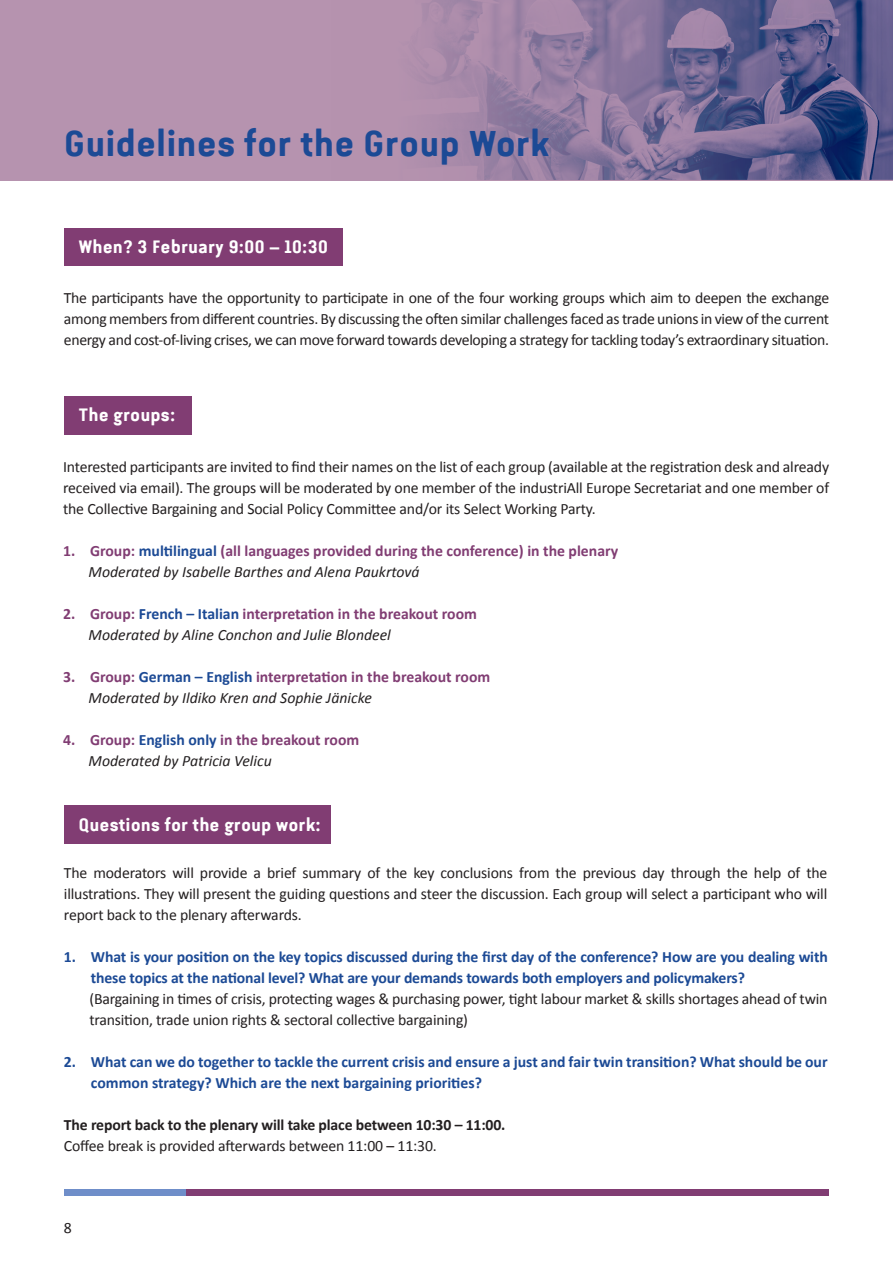
<style>
.page{position:relative;width:893px;height:1263px;background:#fff}
.page>*{position:absolute;margin:0;border:0;box-sizing:border-box;transform-origin:0 0}
.Paragraph_Style_1{font:700 36px "Van Condensed W01";color:#1c4a95}
.t1{font:700 18px "Van Condensed W01";color:#fff}
.t2{font:15.75px/21px "Calibri";letter-spacing:-.01em;color:#231f20;text-align:justify}
.t3{font:700 15.75px/21px "Calibri";letter-spacing:-.01em;color:#1c4a95}
.t4{font:700 15.75px "Calibri";color:#813d73}
.t5{font:italic 15.75px "Calibri";color:#231f20}
.t6{font:700 15.75px "Calibri";letter-spacing:-.01em;color:#231f20}
.s1{color:#1c4a95}
</style>
<div class="page">
<hr style="left:892px;top:0;width:1px;height:1263px;background:#e1e7f7">
<div style="left:0;top:0;width:893px;height:180px;background:#b693af"></div>
<img style="left:419px;top:0;width:474px;height:180px">
<div style="left:64px;top:228px;width:278px;height:38px;background:#813d73"></div>
<div style="left:64px;top:396px;width:128px;height:39px;background:#813d73"></div>
<div style="left:64px;top:806px;width:267px;height:38px;background:#813d73"></div>
<div style="left:185px;top:1189px;width:644px;height:6px;background:#813d73"></div>
<div style="left:64px;top:1189px;width:121px;height:6px;background:#6f8ec9"></div>
<p class="Paragraph_Style_1" style="left:64px;top:123px;width:488px">Guidelines for the Group Work</p>
<p class="t1" style="left:79px;top:237px;width:251px">When? 3 February 9:00 – 10:30</p>
<p class="t2" style="left:64px;top:287px;width:767px">The participants have the opportunity to participate in one of the four working groups which aim to deepen the exchange among members from different countries. By discussing the often similar challenges faced as trade unions in view of the current energy and cost-of-living crises, we can move forward towards developing a strategy for tackling today’s extraordinary situation.</p>
<p class="t1" style="left:79px;top:405px;width:98px">The groups:</p>
<p class="t2" style="left:63px;top:455px;width:768px">Interested participants are invited to find their names on the list of each group (available at the registration desk and already</p>
<p class="t2" style="left:63px;top:476px;width:768px">received via email). The groups will be moderated by one member of the industriAll Europe Secretariat and one member of</p>
<p class="t2" style="left:63px;top:497px;width:534px">the Collective Bargaining and Social Policy Committee and/or its Select Working Party.</p>
<p class="t4" style="left:63px;top:541px;width:557px">1. Group: <span class="s1">multilingual</span> (all languages provided during the conference) in the plenary</p>
<p class="t5" style="left:89px;top:560px;width:333px">Moderated by Isabelle Barthes and Alena Paukrtová</p>
<p class="t4" style="left:63px;top:604px;width:415px">2. Group: <span class="s1">French – Italian</span> interpretation in the breakout room</p>
<p class="t5" style="left:89px;top:623px;width:304px">Moderated by Aline Conchon and Julie Blondeel</p>
<p class="t4" style="left:63px;top:667px;width:429px">3. Group: <span class="s1">German – English</span> interpretation in the breakout room</p>
<p class="t5" style="left:89px;top:686px;width:285px">Moderated by Ildiko Kren and Sophie Jänicke</p>
<p class="t4" style="left:63px;top:730px;width:298px">4. Group: <span class="s1">English only</span> in the breakout room</p>
<p class="t5" style="left:89px;top:749px;width:185px">Moderated by Patricia Velicu</p>
<p class="t1" style="left:79px;top:815px;width:244px">Questions for the group work:</p>
<p class="t2" style="left:64px;top:861px;width:765px">The moderators will provide a brief summary of the key conclusions from the previous day through the help of the illustrations. They will present the guiding questions and steer the discussion. Each group will select a participant who will report back to the plenary afterwards.</p>
<p class="t3" style="left:91px;top:945px;width:738px;text-indent:-27px">1. What is your position on the key topics discussed during the first day of the conference? How are you dealing with these topics at the national level? What are your demands towards both employers and policymakers?</p>
<p class="t2" style="left:89px;top:987px;width:739px">(Bargaining in times of crisis, protecting wages &amp; purchasing power, tight labour market &amp; skills shortages ahead of twin</p>
<p class="t2" style="left:89px;top:1008px;width:380px">transition, trade union rights &amp; sectoral collective bargaining)</p>
<p class="t3" style="left:91px;top:1050px;width:738px;text-indent:-27px">2. What can we do together to tackle the current crisis and ensure a just and fair twin transition? What should be our common strategy? Which are the next bargaining priorities?</p>
<p class="t6" style="left:64px;top:1115px;width:443px">The report back to the plenary will take place between 10:30 – 11:00.</p>
<p class="t2" style="left:64px;top:1134px;width:374px">Coffee break is provided afterwards between 11:00 – 11:30.</p>
<p class="t2" style="left:64px;top:1216px;width:9px">8</p>
</div>
